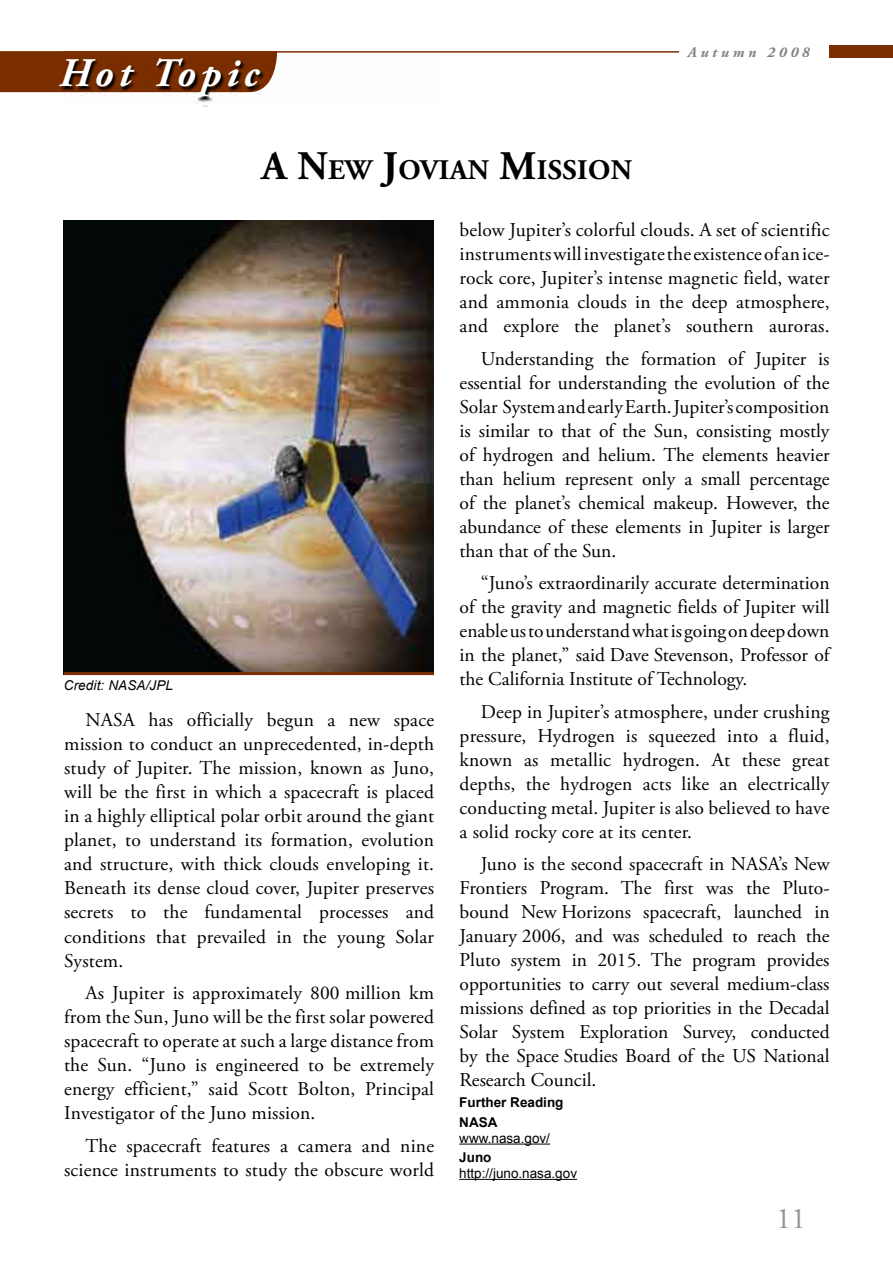
<style>
.page{position:relative;width:893px;height:1263px;background:#fff}
.page>*{position:absolute;margin:0;border:0;box-sizing:border-box;transform-origin:0 0}
.t1{font:italic 700 40.5px "Adobe Garamond Pro";letter-spacing:.12em;color:#fff}
.t2{font:30px "Adobe Garamond Pro";color:#939598}
.t3{font:700 28.35px "Adobe Garamond Pro";letter-spacing:.015em;color:#000}
.t4{font:19.5px/24px "Adobe Garamond Pro";letter-spacing:.01em;color:#000;text-align:justify}
.t5{font:italic 700 15px "Adobe Garamond Pro";letter-spacing:.25em;color:#000}
.t6{font:13.5px "Arial";color:#000}
.t7{font:700 13.5px/19.8px "Arial";color:#000}
.t8{font:italic 13.5px "Arial";letter-spacing:.01em;color:#000}
.s1{font-size:40.5px}
</style>
<div class="page">
<div style="left:829px;top:46px;width:64px;height:12px;background:#7b2e00"></div>
<hr style="left:64px;top:51px;width:615px;height:2px;background:#7b2e00">
<div style="left:0;top:51px;width:277px;height:41px;background:#7b2e00"></div>
<svg style="left:60px;top:58px;width:217px;height:49px"></svg>
<hr style="left:459px;top:1143px;width:91px;height:1px;background:#000">
<hr style="left:459px;top:1179px;width:118px;height:1px;background:#000">
<img style="left:64px;top:221px;width:370px;height:451px">
<hr style="left:64px;top:672px;width:370px;height:3px;background:#7b2e00">
<h1 class="t1" style="left:59px;top:50px;width:201px">Hot Topic</h1>
<h3 class="t3" style="left:262px;top:154px;width:372px"><span class="s1">A N</span>EW <span class="s1">J</span>OVIAN <span class="s1">M</span>ISSION</h3>
<p class="t5" style="left:688px;top:43px;width:123px">Autumn 2008</p>
<p class="t8" style="left:64px;top:676px;width:111px">Credit: NASA/JPL</p>
<p class="t4" style="left:64px;top:709px;width:371px;text-indent:21px">NASA has officially begun a new space mission to conduct an unprecedented, in-depth study of Jupiter. The mission, known as Juno, will be the first in which a spacecraft is placed in a highly elliptical polar orbit around the giant planet, to understand its formation, evolution and structure, with thick clouds enveloping it.<br>Beneath its dense cloud cover, Jupiter preserves secrets to the fundamental processes and conditions that prevailed in the young Solar System.</p>
<p class="t4" style="left:64px;top:981px;width:371px;text-indent:21px">As Jupiter is approximately 800 million km from the Sun, Juno will be the first solar powered spacecraft to operate at such a large distance from the Sun. “Juno is engineered to be extremely energy efficient,” said Scott Bolton, Principal Investigator of the Juno mission.</p>
<p class="t4" style="left:64px;top:1134px;width:371px;text-align:right">The spacecraft features a camera and nine science instruments to study the obscure world</p>
<p class="t4" style="left:460px;top:219px;width:371px">below Jupiter’s colorful clouds. A set of scientific instruments will investigate the existence of an ice&shy;rock core, Jupiter’s intense magnetic field, water and ammonia clouds in the deep atmosphere, and explore the planet’s southern auroras.</p>
<p class="t4" style="left:460px;top:347px;width:371px;text-indent:21px">Understanding the formation of Jupiter is essential for understanding the evolution of the Solar System and early Earth. Jupiter’s composition is similar to that of the Sun, consisting mostly of hydrogen and helium. The elements heavier than helium represent only a small percentage of the planet’s chemical makeup. However, the abundance of these elements in Jupiter is larger than that of the Sun.</p>
<p class="t4" style="left:460px;top:572px;width:371px;text-indent:21px">“Juno’s extraordinarily accurate determination of the gravity and magnetic fields of Jupiter will enable us to understand what is going on deep down in the planet,” said Dave Stevenson, Professor of the California Institute of Technology.</p>
<p class="t4" style="left:460px;top:700px;width:371px;text-indent:21px">Deep in Jupiter’s atmosphere, under crushing pressure, Hydrogen is squeezed into a fluid, known as metallic hydrogen. At these great depths, the hydrogen acts like an electrically conducting metal. Jupiter is also believed to have a solid rocky core at its center.</p>
<p class="t4" style="left:460px;top:853px;width:371px;text-indent:21px">Juno is the second spacecraft in NASA’s New Frontiers Program. The first was the Pluto&shy;bound New Horizons spacecraft, launched in January 2006, and was scheduled to reach the Pluto system in 2015. The program provides opportunities to carry out several medium-class missions defined as top priorities in the Decadal Solar System Exploration Survey, conducted by the Space Studies Board of the US National Research Council.</p>
<p class="t7" style="left:459px;top:1093px;width:106px">Further Reading<br>NASA</p>
<p class="t6" style="left:459px;top:1129px;width:92px">www.nasa.gov/</p>
<p class="t7" style="left:459px;top:1148px;width:34px">Juno</p>
<p class="t6" style="left:459px;top:1164px;width:119px">http://juno.nasa.gov</p>
<h2 class="t2" style="left:776px;top:1200px;width:31px">11</h2>
</div>
